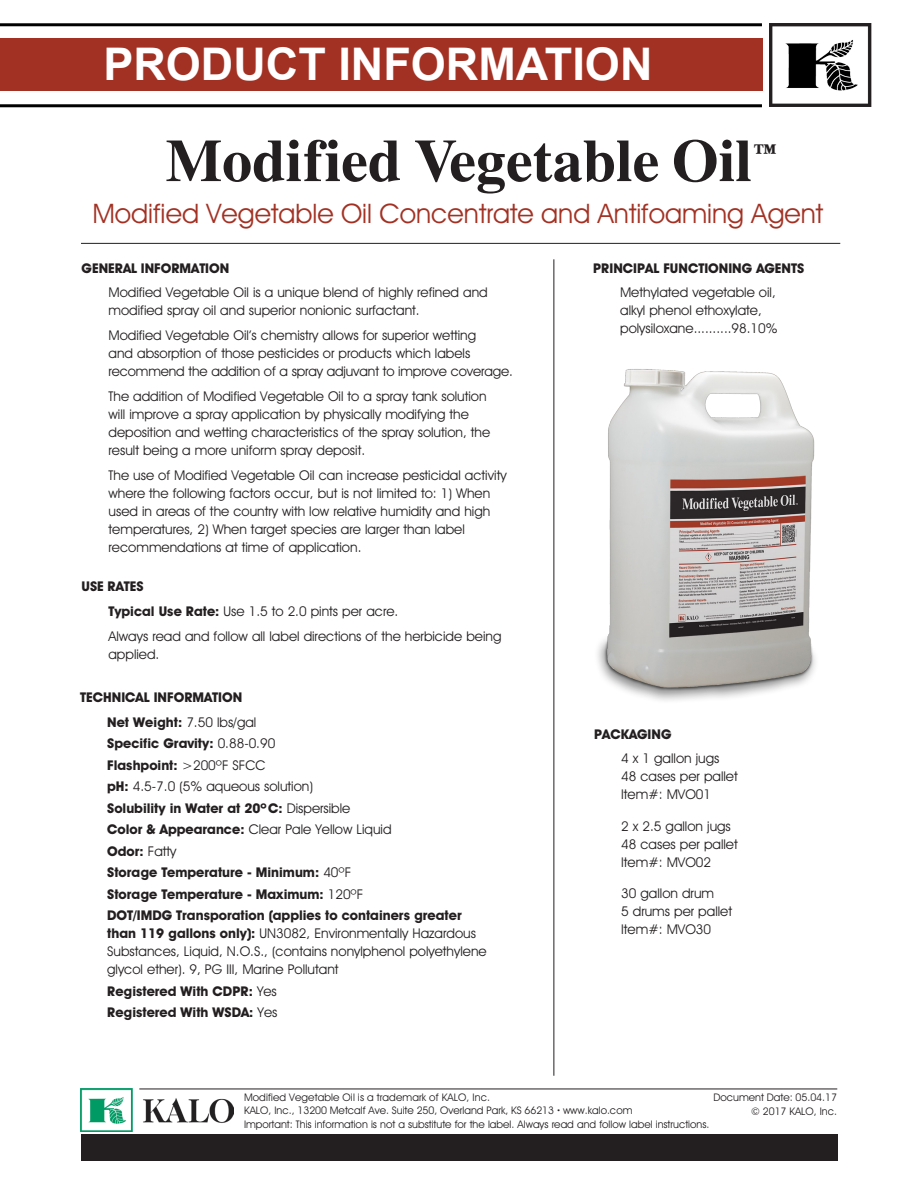
<style>
.page{position:relative;width:918px;height:1188px;background:#fff}
.page>*{position:absolute;margin:0;border:0;box-sizing:border-box;transform-origin:0 0}
.t1{font:700 60px "Times";color:#231f20}
.t2{font:700 45px "Arial";color:#fff}
.t3{font:27px "Avant Guard SW";color:#a33123}
.t4{font:700 26.25px "Times";color:#231f20}
.Section_Paragraph_Bo{font:13.5px/18px "Avant Guard SW";color:#231f20}
.Section_Paragraph_Bo-2{font:700 13.5px "Avant Guard SW";color:#231f20}
.t5{font:10.5px "Avant Guard SW";color:#231f20}
.s1{font-weight:700}
.s2{font-weight:400}
</style>
<div class="page">
<div style="left:0;top:38px;width:762px;height:53px;background:#a33123"></div>
<img style="left:770px;top:24px;width:102px;height:83px">
<hr style="left:0;top:104px;width:762px;height:3px;background:#000">
<hr style="left:0;top:23px;width:762px;height:3px;background:#000">
<img style="left:597px;top:369px;width:219px;height:332px">
<img style="left:80px;top:1089px;width:154px;height:43px">
<div style="left:81px;top:1134px;width:756px;height:27px;background:#231f20"></div>
<hr style="left:81px;top:243px;width:759px;height:1px;background:#231f20">
<hr style="left:139px;top:1089px;width:698px;height:1px;background:#231f20">
<hr style="left:554px;top:259px;width:1px;height:817px;background:#231f20">
<h2 class="t2" style="left:103px;top:34px;width:551px">PRODUCT INFORMATION</h2>
<p class="t1" style="left:166px;top:103px;width:588px">Modified Vegetable Oil</p>
<p class="t4" style="left:752px;top:128px;width:28px">™</p>
<p class="t3" style="left:93px;top:197px;width:732px">Modified Vegetable Oil Concentrate and Antifoaming Agent</p>
<p class="Section_Paragraph_Bo-2" style="left:82px;top:260px;width:149px">GENERAL INFORMATION</p>
<p class="Section_Paragraph_Bo" style="left:109px;top:284px;width:381px">Modified Vegetable Oil is a unique blend of highly refined and modified spray oil and superior nonionic surfactant.</p>
<p class="Section_Paragraph_Bo" style="left:109px;top:326px;width:406px">Modified Vegetable Oil’s chemistry allows for superior wetting<br>and absorption of those pesticides or products which labels recommend the addition of a spray adjuvant to improve coverage.</p>
<p class="Section_Paragraph_Bo" style="left:109px;top:387px;width:383px">The addition of Modified Vegetable Oil to a spray tank solution will improve a spray application by physically modifying the deposition and wetting characteristics of the spray solution, the result being a more uniform spray deposit.</p>
<p class="Section_Paragraph_Bo" style="left:109px;top:466px;width:400px">The use of Modified Vegetable Oil can increase pesticidal activity where the following factors occur, but is not limited to: 1) When used in areas of the country with low relative humidity and high temperatures, 2) When target species are larger than label recommendations at time of application.</p>
<p class="Section_Paragraph_Bo-2" style="left:81px;top:578px;width:64px">USE RATES</p>
<p class="Section_Paragraph_Bo" style="left:108px;top:602px;width:291px"><span class="s1">Typical Use Rate:</span> Use 1.5 to 2.0 pints per acre.</p>
<p class="Section_Paragraph_Bo" style="left:108px;top:627px;width:395px">Always read and follow all label directions of the herbicide being applied.</p>
<p class="Section_Paragraph_Bo-2" style="left:80px;top:689px;width:163px">TECHNICAL INFORMATION</p>
<p class="Section_Paragraph_Bo" style="left:107px;top:713px;width:151px"><span class="s1">Net Weight:</span> 7.50 lbs/gal</p>
<p class="Section_Paragraph_Bo-2" style="left:107px;top:735px;width:170px">Specific Gravity: <span class="s2">0.88-0.90</span></p>
<p class="Section_Paragraph_Bo-2" style="left:107px;top:757px;width:160px">Flashpoint: <span class="s2">&gt;200ºF SFCC</span></p>
<p class="Section_Paragraph_Bo" style="left:107px;top:777px;width:207px"><span class="s1">pH:</span> 4.5-7.0 (5% aqueous solution)</p>
<p class="Section_Paragraph_Bo-2" style="left:107px;top:800px;width:245px">Solubility in Water at 20ºC: <span class="s2">Dispersible</span></p>
<p class="Section_Paragraph_Bo" style="left:107px;top:820px;width:286px"><span class="s1">Color &amp; Appearance:</span> Clear Pale Yellow Liquid</p>
<p class="Section_Paragraph_Bo-2" style="left:107px;top:843px;width:71px">Odor: <span class="s2">Fatty</span></p>
<p class="Section_Paragraph_Bo-2" style="left:107px;top:864px;width:246px">Storage Temperature - Minimum: <span class="s2">40ºF</span></p>
<p class="Section_Paragraph_Bo-2" style="left:107px;top:886px;width:258px">Storage Temperature - Maximum: <span class="s2">120ºF</span></p>
<p class="Section_Paragraph_Bo" style="left:107px;top:906px;width:381px"><span class="s1">DOT/IMDG Transporation (applies to containers greater than 119 gallons only):</span> UN3082, Environmentally Hazardous Substances, Liquid, N.O.S., (contains nonylphenol polyethylene glycol ether). 9, PG III, Marine Pollutant</p>
<p class="Section_Paragraph_Bo-2" style="left:107px;top:983px;width:171px">Registered With CDPR: <span class="s2">Yes</span></p>
<p class="Section_Paragraph_Bo-2" style="left:107px;top:1004px;width:172px">Registered With WSDA: <span class="s2">Yes</span></p>
<p class="Section_Paragraph_Bo-2" style="left:593px;top:260px;width:213px">PRINCIPAL FUNCTIONING AGENTS</p>
<p class="Section_Paragraph_Bo" style="left:620px;top:284px;width:159px">Methylated vegetable oil, alkyl phenol ethoxylate, polysiloxane..........98.10%</p>
<p class="Section_Paragraph_Bo-2" style="left:594px;top:726px;width:79px">PACKAGING</p>
<p class="Section_Paragraph_Bo" style="left:621px;top:750px;width:100px">4 x 1 gallon jugs</p>
<p class="Section_Paragraph_Bo" style="left:621px;top:768px;width:118px">48 cases per pallet</p>
<p class="Section_Paragraph_Bo" style="left:621px;top:786px;width:91px">Item#: MVO01</p>
<p class="Section_Paragraph_Bo" style="left:621px;top:817px;width:111px">2 x 2.5 gallon jugs</p>
<p class="Section_Paragraph_Bo" style="left:621px;top:835px;width:118px">48 cases per pallet</p>
<p class="Section_Paragraph_Bo" style="left:621px;top:853px;width:91px">Item#: MVO02</p>
<p class="Section_Paragraph_Bo" style="left:621px;top:885px;width:94px">30 gallon drum</p>
<p class="Section_Paragraph_Bo" style="left:621px;top:903px;width:112px">5 drums per pallet</p>
<p class="Section_Paragraph_Bo" style="left:621px;top:921px;width:91px">Item#: MVO30</p>
<p class="t5" style="left:714px;top:1091px;width:125px">Document Date: 05.04.17</p>
<p class="t5" style="left:244px;top:1091px;width:248px">Modified Vegetable Oil is a trademark of KALO, Inc.</p>
<p class="t5" style="left:244px;top:1104px;width:390px">KALO, Inc., 13200 Metcalf Ave. Suite 250, Overland Park, KS 66213 <span class="s1">•</span> www.kalo.com</p>
<p class="t5" style="left:244px;top:1118px;width:467px">Important: This information is not a substitute for the label. Always read and follow label instructions.</p>
<p class="t5" style="left:751px;top:1105px;width:87px">© 2017 KALO, Inc.</p>
</div>
